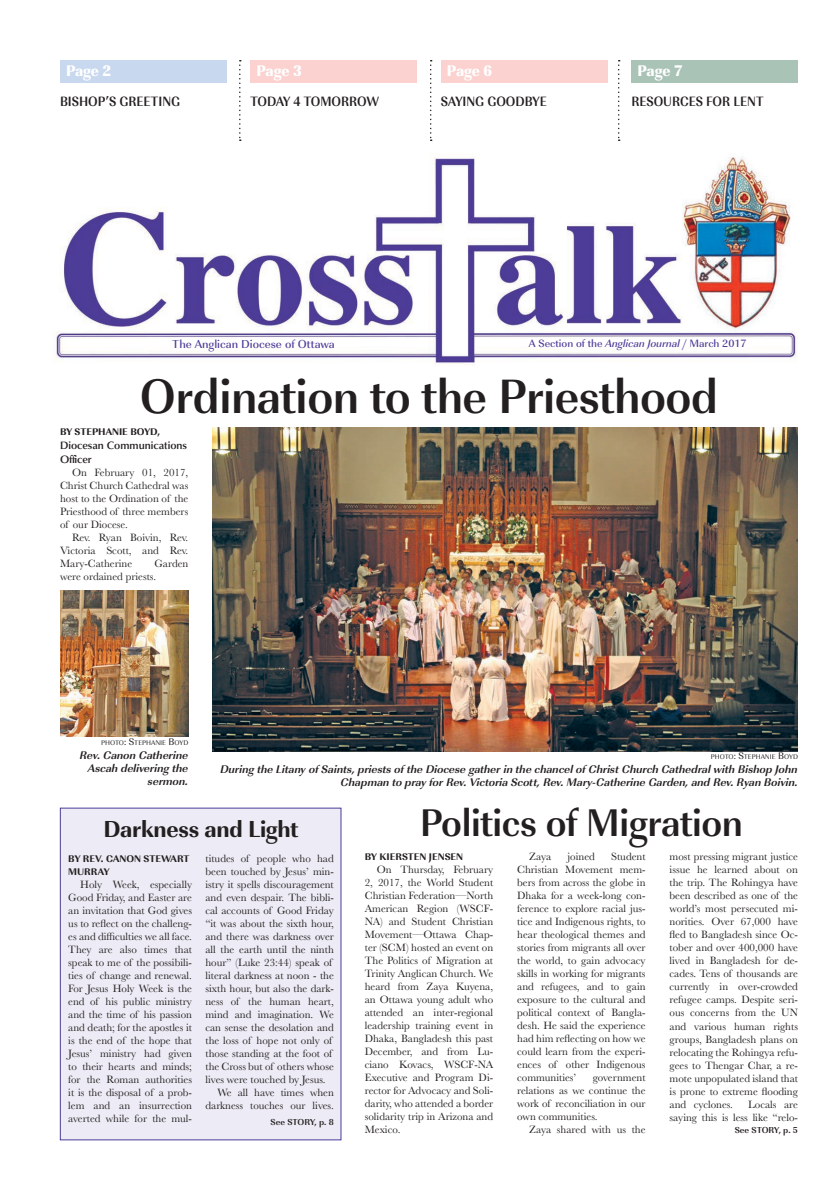
<style>
.page{position:relative;width:840px;height:1200px;background:#fff}
.page>*{position:absolute;margin:0;border:0;box-sizing:border-box;transform-origin:0 0}
._1_-_48_pt_head_impe{font:700 50px "Imperial URW";letter-spacing:-.01em;color:#231f20;scale:.95 1}
._1_-_48_pt_head_impe-2{font:700 40px "Imperial URW";letter-spacing:-.01em;color:#231f20;scale:.95 1}
._3_-_24_pt_head_impe{font:700 expanded 24px "Imperial URW";letter-spacing:-.01em;color:#231f20;scale:.95 1}
._9_-_teasers{font:16px "Imperial URW Ult Bol";letter-spacing:-.01em;color:#fff;scale:.9 1}
._9_-_teasers-2{font:700 14px "Imperial URW";color:#231f20;scale:.9 1}
._4_-_Body_Baskervill{font:500 12px "Imperial URW";color:#4d3b98}
._8_-_Photo_credit{font:italic 700 11.5px/13px "Imperial URW";color:#231f20;text-align:right}
._4_-_Body_Baskervill-2{font:11px/13px "Baskerville";color:#231f20;text-align:justify}
._4_-_Body_Baskervill-3{font:500 11px "Imperial URW";color:#4d3b98}
._6_-_By-line{font:500 11px/14px "Classico URW";color:#231f20}
._6_-_By-line-2{font:700 expanded 10px "Imperial URW";color:#231f20}
._5_-_Body_Baskervill{font:700 expanded 10px/13px "Imperial URW";color:#231f20}
._11_-_See_and_contin{font:700 9px "Imperial URW";color:#231f20}
._8_-_Photo_credit-2{font:7px "Imperial URW";color:#231f20}
.s1{font-style:italic}
.s2{font-size:10px}
</style>
<div class="page">
<img style="left:53px;top:156px;width:745px;height:209px">
<div style="left:60px;top:61px;width:166px;height:22px;background:#c8d8ee"></div>
<div style="left:250px;top:61px;width:167px;height:22px;background:#fbd2d0"></div>
<div style="left:441px;top:61px;width:167px;height:22px;background:#fbd2d0"></div>
<div style="left:632px;top:61px;width:166px;height:22px;background:#aac3b7"></div>
<svg style="left:239px;top:60px;width:2px;height:81px"></svg>
<svg style="left:430px;top:60px;width:2px;height:81px"></svg>
<svg style="left:618px;top:60px;width:2px;height:81px"></svg>
<div style="left:60px;top:808px;width:281px;height:332px;background:#edebf5"></div>
<img style="left:212px;top:428px;width:586px;height:323px">
<img style="left:60px;top:591px;width:128px;height:146px">
<p class="_9_-_teasers" style="left:66px;top:61px;width:52px">Page 2</p>
<p class="_9_-_teasers" style="left:256px;top:61px;width:52px">Page 3</p>
<p class="_9_-_teasers" style="left:447px;top:61px;width:52px">Page 6</p>
<p class="_9_-_teasers" style="left:637px;top:61px;width:52px">Page 7</p>
<p class="_9_-_teasers-2" style="left:60px;top:91px;width:135px">BISHOP’S GREETING</p>
<p class="_9_-_teasers-2" style="left:250px;top:91px;width:144px">TODAY 4 TOMORROW</p>
<p class="_9_-_teasers-2" style="left:441px;top:91px;width:119px">SAYING GOODBYE</p>
<p class="_9_-_teasers-2" style="left:631px;top:91px;width:148px">RESOURCES FOR LENT</p>
<p class="_4_-_Body_Baskervill" style="left:172px;top:335px;width:164px">The Anglican Diocese of Ottawa</p>
<p class="_4_-_Body_Baskervill-3" style="left:529px;top:336px;width:219px">A Section of the <span class="s1">Anglican Journal</span> / March 2017</p>
<p class="_1_-_48_pt_head_impe" style="left:140px;top:359px;width:610px">Ordination to the Priesthood</p>
<p class="_6_-_By-line-2" style="left:60px;top:424px;width:102px">BY STEPHANIE BOYD,</p>
<p class="_6_-_By-line" style="left:60px;top:438px;width:129px">Diocesan Communications<br>Officer</p>
<p class="_4_-_Body_Baskervill-2" style="left:60px;top:466px;width:130px;text-indent:12px">On February 01, 2017, Christ Church Cathedral was host to the Ordination of the Priesthood of three members of our Diocese.</p>
<p class="_4_-_Body_Baskervill-2" style="left:60px;top:531px;width:130px;text-indent:12px">Rev. Ryan Boivin, Rev.<br>Victoria Scott, and Rev.<br>Mary-Catherine</p>
<p class="_4_-_Body_Baskervill-2" style="left:60px;top:557px;width:130px;text-indent:94px">Garden were ordained priests.</p>
<p class="_8_-_Photo_credit-2" style="left:101px;top:738px;width:89px">PHOTO<span class="s2">: S</span>TEPHANIE <span class="s2">B</span>OYD</p>
<p class="_8_-_Photo_credit" style="left:80px;top:749px;width:110px">Rev. Canon Catherine<br>Ascah delivering the sermon.</p>
<p class="_8_-_Photo_credit-2" style="left:711px;top:752px;width:89px">PHOTO<span class="s2">: S</span>TEPHANIE <span class="s2">B</span>OYD</p>
<p class="_8_-_Photo_credit" style="left:220px;top:763px;width:579px">During the Litany of Saints, priests of the Diocese gather in the chancel of Christ Church Cathedral with Bishop John<br>Chapman to pray for Rev. Victoria Scott, Rev. Mary-Catherine Garden, and Rev. Ryan Boivin.</p>
<p class="_1_-_48_pt_head_impe-2" style="left:420px;top:793px;width:342px">Politics of Migration</p>
<p class="_6_-_By-line-2" style="left:365px;top:849px;width:100px">BY KIERSTEN JENSEN</p>
<p class="_4_-_Body_Baskervill-2" style="left:365px;top:863px;width:130px;text-indent:12px">On Thursday, February 2, 2017, the World Student Christian Federation—North American Region (WSCF-NA) and Student Christian Movement—Ottawa Chap&shy;ter (SCM) hosted an event on The Politics of Migration at Trinity Anglican Church. We heard from Zaya Kuyena, an Ottawa young adult who attended an inter-regional leadership training event in Dhaka, Bangladesh this past December, and from Lu&shy;ciano Kovacs, WSCF-NA Executive and Program Di&shy;rector for Advocacy and Soli&shy;darity, who attended a border solidarity trip in Arizona and Mexico.</p>
<p class="_3_-_24_pt_head_impe" style="left:104px;top:810px;width:207px">Darkness and Light</p>
<p class="_5_-_Body_Baskervill" style="left:68px;top:852px;width:123px">BY REV. CANON STEWART<br>MURRAY</p>
<p class="_4_-_Body_Baskervill-2" style="left:68px;top:878px;width:125px;text-indent:12px">Holy Week, especially Good Friday, and Easter are an invitation that God gives us to reflect on the challeng&shy;es and difficulties we all face.<br>They are also times that speak to me of the possibili&shy;ties of change and renewal.<br>For Jesus Holy Week is the end of his public ministry and the time of his passion and death; for the apostles it is the end of the hope that Jesus’ ministry had given to their hearts and minds; for the Roman authorities it is the disposal of a prob&shy;lem and an insurrection averted while for the mul-</p>
<p class="_11_-_See_and_contin" style="left:271px;top:1115px;width:65px">See STORY, p. 8</p>
<p class="_4_-_Body_Baskervill-2" style="left:517px;top:851px;width:130px;text-indent:94px">Student Christian Movement mem&shy;bers from across the globe in Dhaka for a week-long con&shy;ference to explore racial jus&shy;tice and Indigenous rights, to hear theological themes and stories from migrants all over the world, to gain advocacy skills in working for migrants and refugees, and to gain exposure to the cultural and political context of Bangla&shy;desh. He said the experience had him reflecting on how we could learn from the experi&shy;ences of other Indigenous communities’</p>
<p class="_4_-_Body_Baskervill-2" style="left:529px;top:851px;width:24px">Zaya</p>
<p class="_4_-_Body_Baskervill-2" style="left:568px;top:851px;width:29px">joined</p>
<p class="_4_-_Body_Baskervill-2" style="left:670px;top:851px;width:130px">most pressing migrant justice issue he learned about on the trip. The Rohingya have been described as one of the world’s most persecuted mi&shy;norities. Over 67,000 have fled to Bangladesh since Oc&shy;tober and over 400,000 have lived in Bangladesh for de&shy;cades. Tens of thousands are currently in over-crowded refugee camps. Despite seri&shy;ous concerns from the UN and various human rights groups, Bangladesh plans on relocating the Rohingya refu&shy;gees to Thengar Char, a re&shy;mote unpopulated island that is prone to extreme flooding and cyclones.</p>
<p class="_4_-_Body_Baskervill-2" style="left:205px;top:853px;width:130px;text-align:left">titudes of people who had been touched by Jesus’ min&shy;istry it spells discouragement and even despair. The bibli&shy;cal accounts of Good Friday “it was about the sixth hour, and there was darkness over all the earth until the ninth hour” (Luke 23:44) speak of literal darkness at noon - the sixth hour, but also the dark&shy;ness of the human heart, mind and imagination. We can sense the desolation and the loss of hope not only of those standing at the foot of the Cross but of others whose lives were touched by Jesus.</p>
<p class="_4_-_Body_Baskervill-2" style="left:205px;top:1087px;width:130px;text-align:right">We all have times when darkness touches our lives.</p>
<p class="_4_-_Body_Baskervill-2" style="left:517px;top:1072px;width:130px;text-indent:76px">government relations as we continue the work of reconciliation in our own communities.</p>
<p class="_4_-_Body_Baskervill-2" style="left:529px;top:1124px;width:118px">Zaya shared with us the</p>
<p class="_4_-_Body_Baskervill-2" style="left:670px;top:1098px;width:130px;text-align:right">Locals are<br>saying this is less like “relo-</p>
<p class="_11_-_See_and_contin" style="left:735px;top:1123px;width:65px">See STORY, p. 5</p>
</div>
